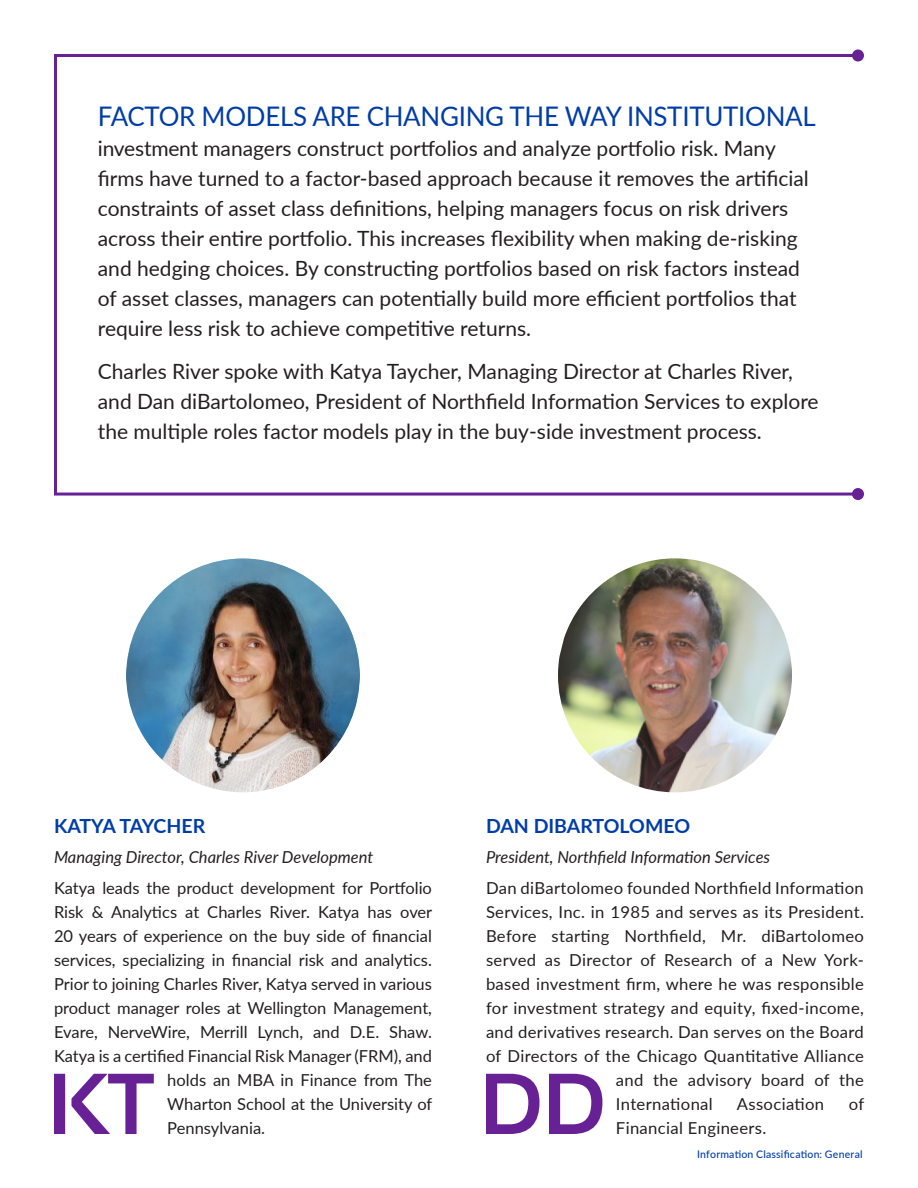
<style>
.page{position:relative;width:918px;height:1188px;background:#fff}
.page>*{position:absolute;margin:0;border:0;box-sizing:border-box;transform-origin:0 0}
.Intro_Text{font:27px "Lato";letter-spacing:-.01em;color:#003da7;scale:.96 1}
.Intro_Text-2{font:21px/30px "Lato";color:#231f20}
.t1{font:700 19.5px "Lato";color:#003da7}
.t2{font:700 19.5px "Lato";letter-spacing:-.02em;color:#003da7}
.Body_Copy{font:16.5px "Lato";color:#231f20}
.Body_Copy-2{font:16.5px "Lato";letter-spacing:.02em;color:#231f20}
.Body_Copy-3{font:italic 16.5px "Lato";color:#231f20}
.t3{font:500 10.5px "Lato";letter-spacing:.02em;color:#003da7}
</style>
<div class="page">
<div style="left:54px;top:54px;width:806px;height:442px;border:3px solid #682194"></div>
<div style="left:852px;top:488px;width:12px;height:12px;background:#682194;border-radius:50%"></div>
<div style="left:852px;top:50px;width:12px;height:12px;background:#682194;border-radius:50%"></div>
<img style="left:126px;top:558px;width:234px;height:234px;border-radius:117px">
<img style="left:558px;top:558px;width:234px;height:234px">
<svg style="left:54px;top:1074px;width:100px;height:60px"></svg>
<svg style="left:486px;top:1074px;width:116px;height:60px"></svg>
<p class="Intro_Text" style="left:98px;top:97px;width:749px">FACTOR MODELS ARE CHANGING THE WAY INSTITUTIONAL</p>
<p class="Intro_Text-2" style="left:98px;top:132px;width:713px">investment managers construct portfolios and analyze portfolio risk. Many firms have turned to a factor-based approach because it removes the artificial constraints of asset class definitions, helping managers focus on risk drivers across their entire portfolio. This increases flexibility when making de-risking and hedging choices. By constructing portfolios based on risk factors instead of asset classes, managers can potentially build more efficient portfolios that require less risk to achieve competitive returns.</p>
<p class="Intro_Text-2" style="left:98px;top:356px;width:722px">Charles River spoke with Katya Taycher, Managing Director at Charles River, and Dan diBartolomeo, President of Northfield Information Services to explore the multiple roles factor models play in the buy-side investment process.</p>
<p class="t2" style="left:54px;top:811px;width:153px">KATYA TAYCHER</p>
<p class="Body_Copy-3" style="left:54px;top:845px;width:321px">Managing Director, Charles River Development</p>
<p class="Body_Copy" style="left:54px;top:876px;width:379px">Katya leads the product development for Portfolio</p>
<p class="Body_Copy" style="left:54px;top:900px;width:380px">Risk &amp; Analytics at Charles River. Katya has over</p>
<p class="Body_Copy" style="left:54px;top:924px;width:379px">20 years of experience on the buy side of financial</p>
<p class="Body_Copy" style="left:54px;top:948px;width:379px">services, specializing in financial risk and analytics.</p>
<p class="Body_Copy" style="left:54px;top:972px;width:379px">Prior to joining Charles River, Katya served in various</p>
<p class="Body_Copy" style="left:54px;top:996px;width:379px">product manager roles at Wellington Management,</p>
<p class="Body_Copy" style="left:54px;top:1020px;width:379px">Evare, NerveWire, Merrill Lynch, and D.E. Shaw.</p>
<p class="Body_Copy" style="left:54px;top:1044px;width:380px">Katya is a certified Financial Risk Manager (FRM), and</p>
<p class="Body_Copy" style="left:167px;top:1068px;width:266px">holds an MBA in Finance from The</p>
<p class="Body_Copy" style="left:167px;top:1092px;width:266px">Wharton School at the University of</p>
<p class="Body_Copy" style="left:167px;top:1116px;width:99px">Pennsylvania.</p>
<p class="t1" style="left:486px;top:811px;width:206px">DAN DIBARTOLOMEO</p>
<p class="Body_Copy-3" style="left:486px;top:845px;width:286px">President, Northfield Information Services</p>
<p class="Body_Copy-2" style="left:486px;top:876px;width:379px">Dan diBartolomeo founded Northfield Information</p>
<p class="Body_Copy-2" style="left:486px;top:900px;width:379px">Services, Inc. in 1985 and serves as its President.</p>
<p class="Body_Copy-2" style="left:486px;top:924px;width:379px">Before starting Northfield, Mr. diBartolomeo</p>
<p class="Body_Copy-2" style="left:486px;top:948px;width:379px">served as Director of Research of a New York-</p>
<p class="Body_Copy-2" style="left:486px;top:972px;width:379px">based investment firm, where he was responsible</p>
<p class="Body_Copy-2" style="left:486px;top:996px;width:379px">for investment strategy and equity, fixed-income,</p>
<p class="Body_Copy-2" style="left:486px;top:1020px;width:379px">and derivatives research. Dan serves on the Board</p>
<p class="Body_Copy-2" style="left:486px;top:1044px;width:379px">of Directors of the Chicago Quantitative Alliance</p>
<p class="Body_Copy-2" style="left:616px;top:1068px;width:250px">and the advisory board of the</p>
<p class="Body_Copy-2" style="left:616px;top:1092px;width:98px">International</p>
<p class="Body_Copy-2" style="left:737px;top:1092px;width:89px">Association</p>
<p class="Body_Copy" style="left:849px;top:1092px;width:17px">of</p>
<p class="Body_Copy-2" style="left:616px;top:1116px;width:152px">Financial Engineers.</p>
<p class="t3" style="left:697px;top:1146px;width:167px">Information Classification: General</p>
</div>
